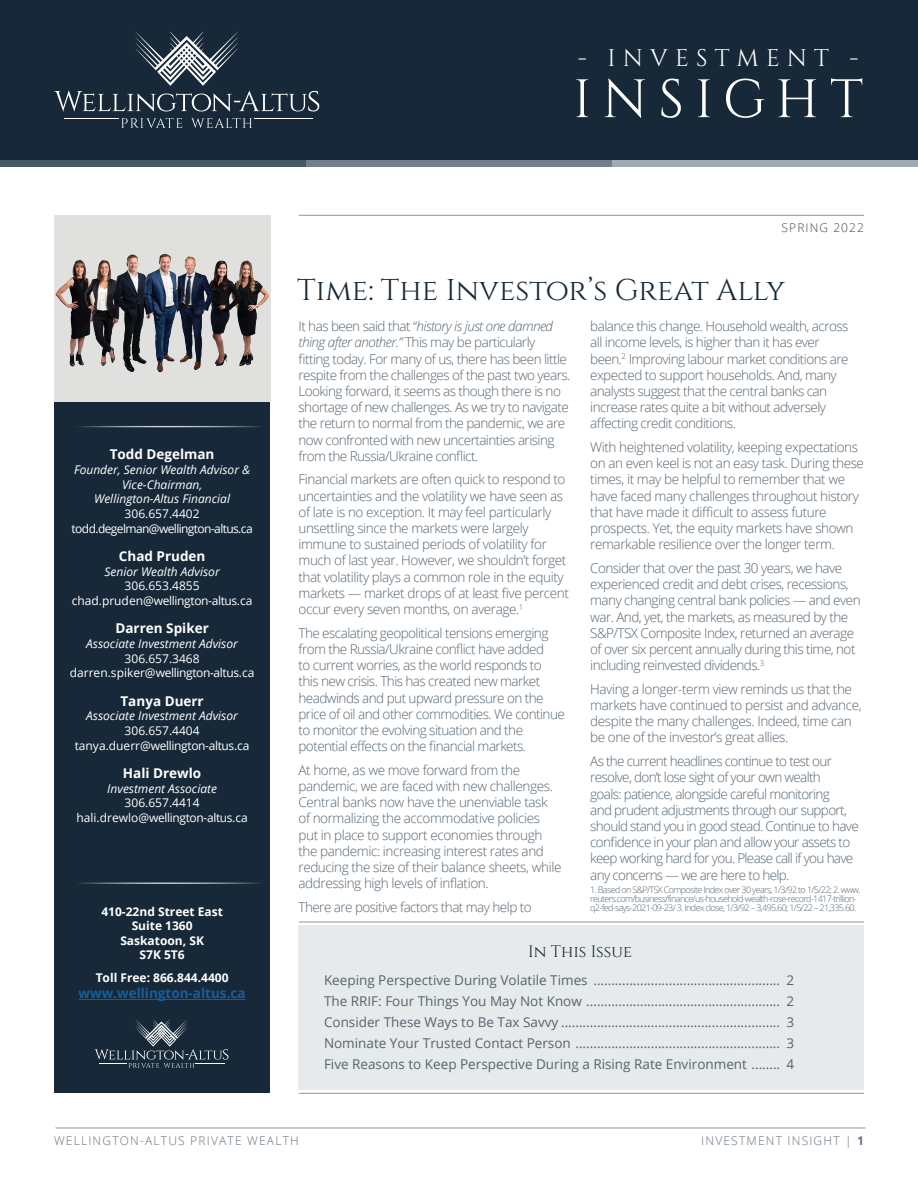
<style>
.page{position:relative;width:918px;height:1188px;background:#fff}
.page>*{position:absolute;margin:0;border:0;box-sizing:border-box;transform-origin:0 0}
.t1{font:54px "Cinzel";color:#fff}
.t2{font:30px "Cinzel";color:#172938}
.t3{font:24px "Cinzel";letter-spacing:.3em;color:#fff}
.t4{font:16.5px "Cinzel";color:#172938}
.t5{font:300 13.5px/16.2px "Open Sans";letter-spacing:-.04em;color:#556571}
.t6{font:13.5px/21px "Open Sans";color:#556571;text-align:justify}
.t7{font:700 13.5px "Open Sans";color:#fff}
.t8{font:700 13.5px "Open Sans";color:#175d9e}
.t9{font:12px/14.7px "Open Sans";color:#fff;text-align:center}
.t10{font:italic 12px/14.7px "Open Sans";color:#fff;text-align:center}
.t11{font:700 12px/14.4px "Open Sans";color:#fff;text-align:center}
.t12{font:300 12px "Open Sans";letter-spacing:.1em;color:#63717d}
.t13{font:300 12px "Open Sans";letter-spacing:.09em;color:#3c4957}
.t14{font:300 9px/9px "Open Sans";letter-spacing:-.07em;color:#556571}
.s1{font-style:normal}
.s2{font-style:italic}
.s3{font-weight:700}
</style>
<div class="page">
<div style="left:298px;top:925px;width:566px;height:165px;background:#e6eaea"></div>
<hr style="left:299px;top:215px;width:565px;height:1px;background:#172938">
<hr style="left:299px;top:1093px;width:565px;height:1px;background:#172938">
<hr style="left:299px;top:922px;width:565px;height:1px;background:#172938">
<hr style="left:56px;top:1128px;width:810px;height:1px;background:#172938">
<div style="left:0;top:0;width:918px;height:160px;background:#172938"></div>
<svg style="left:121px;top:118px;width:131px;height:10px"></svg>
<svg style="left:54px;top:32px;width:265px;height:79px"></svg>
<hr style="left:64px;top:118px;width:55px;height:1px;background:#fff">
<hr style="left:254px;top:118px;width:58px;height:1px;background:#fff">
<div style="left:0;top:160px;width:306px;height:7px;background:#475865"></div>
<div style="left:306px;top:160px;width:306px;height:7px;background:#727f8a"></div>
<div style="left:612px;top:160px;width:306px;height:7px;background:#9faab2"></div>
<div style="left:54px;top:402px;width:216px;height:691px;background:#172938"></div>
<hr style="left:79px;top:999px;width:167px;height:1px;background:#175d9e">
<div style="left:54px;top:215px;width:216px;height:187px;background:#e0e1df"></div>
<img style="left:55px;top:254px;width:214px;height:119px">
<hr style="left:54px;top:883px;width:216px;height:1px;background:#d5d6d8">
<hr style="left:54px;top:426px;width:216px;height:1px;background:#d5d6d8">
<svg style="left:94px;top:1020px;width:135px;height:48px"></svg>
<p class="t3" style="left:578px;top:44px;width:282px">- INVESTMENT -</p>
<p class="t1" style="left:573px;top:68px;width:71px">Insig</p>
<p class="t1" style="left:775px;top:68px;width:87px">ht</p>
<p class="t13" style="left:782px;top:219px;width:84px">SPRING 2022</p>
<p class="t7" style="left:110px;top:445px;width:106px">Todd Degelman</p>
<p class="t10" style="left:72px;top:462px;width:183px">Founder, Senior Wealth Advisor &amp;<br>Vice-Chairman,<br>Wellington-Altus Financial<br><span class="s1">306.657.4402 todd.degelman@wellington-altus.ca</span></p>
<p class="t7" style="left:119px;top:547px;width:88px">Chad Pruden</p>
<p class="t9" style="left:72px;top:564px;width:182px"><span class="s2">Senior Wealth Advisor<br></span>306.653.4855 chad.pruden@wellington-altus.ca</p>
<p class="t7" style="left:115px;top:619px;width:95px">Darren Spiker</p>
<p class="t9" style="left:70px;top:636px;width:186px"><span class="s2">Associate Investment Advisor<br></span>306.657.3468 darren.spiker@wellington-altus.ca</p>
<p class="t7" style="left:121px;top:691px;width:85px">Tanya Duerr</p>
<p class="t9" style="left:75px;top:708px;width:176px"><span class="s2">Associate Investment Advisor<br></span>306.657.4404 tanya.duerr@wellington-altus.ca</p>
<p class="t7" style="left:123px;top:763px;width:80px">Hali Drewlo</p>
<p class="t9" style="left:76px;top:781px;width:173px"><span class="s2">Investment Associate<br></span>306.657.4414 hali.drewlo@wellington-altus.ca</p>
<p class="t11" style="left:101px;top:904px;width:123px">410-22nd Street East<br>Suite 1360<br>Saskatoon, SK<br>S7K 5T6</p>
<p class="t11" style="left:96px;top:970px;width:134px">Toll Free: 866.844.4400</p>
<p class="t8" style="left:79px;top:984px;width:168px">www.wellington-altus.ca</p>
<p class="t2" style="left:297px;top:272px;width:490px">Time: The Investor’s Great Ally</p>
<p class="t5" style="left:298px;top:318px;width:273px">It has been said that “<span class="s2">history is just one damned thing after another.”</span> This may be particularly<br>fitting today. For many of us, there has been little respite from the challenges of the past two years.<br>Looking forward, it seems as though there is no shortage of new challenges. As we try to navigate the return to normal from the pandemic, we are now confronted with new uncertainties arising from the Russia/Ukraine conflict.</p>
<p class="t5" style="left:298px;top:471px;width:272px">Financial markets are often quick to respond to uncertainties and the volatility we have seen as of late is no exception. It may feel particularly unsettling since the markets were largely immune to sustained periods of volatility for much of last year. However, we shouldn’t forget that volatility plays a common role in the equity markets — market drops of at least five percent occur every seven months, on average.<sup>1</sup></p>
<p class="t5" style="left:298px;top:624px;width:268px">The escalating geopolitical tensions emerging from the Russia/Ukraine conflict have added<br>to current worries, as the world responds to this new crisis. This has created new market headwinds and put upward pressure on the price of oil and other commodities. We continue to monitor the evolving situation and the potential effects on the financial markets.</p>
<p class="t5" style="left:298px;top:761px;width:264px">At home, as we move forward from the pandemic, we are faced with new challenges.<br>Central banks now have the unenviable task of normalizing the accommodative policies put in place to support economies through the pandemic: increasing interest rates and reducing the size of their balance sheets, while addressing high levels of inflation.</p>
<p class="t5" style="left:298px;top:899px;width:235px">There are positive factors that may help to</p>
<p class="t5" style="left:590px;top:318px;width:260px">balance this change. Household wealth, across all income levels, is higher than it has ever been.<sup>2</sup> Improving labour market conditions are expected to support households. And, many analysts suggest that the central banks can increase rates quite a bit without adversely affecting credit conditions.</p>
<p class="t5" style="left:590px;top:439px;width:275px">With heightened volatility, keeping expectations on an even keel is not an easy task. During these times, it may be helpful to remember that we have faced many challenges throughout history that have made it difficult to assess future prospects. Yet, the equity markets have shown remarkable resilience over the longer term.</p>
<p class="t5" style="left:590px;top:560px;width:272px">Consider that over the past 30 years, we have experienced credit and debt crises, recessions, many changing central bank policies — and even war. And, yet, the markets, as measured by the S&amp;P/TSX Composite Index, returned an average of over six percent annually during this time, not including reinvested dividends.<sup>3</sup></p>
<p class="t5" style="left:590px;top:680px;width:273px">Having a longer-term view reminds us that the markets have continued to persist and advance, despite the many challenges. Indeed, time can be one of the investor’s great allies.</p>
<p class="t5" style="left:590px;top:753px;width:270px">As the current headlines continue to test our resolve, don’t lose sight of your own wealth<br>goals: patience, alongside careful monitoring<br>and prudent adjustments through our support, should stand you in good stead. Continue to have confidence in your plan and allow your assets to keep working hard for you. Please call if you have any concerns — we are here to help.</p>
<p class="t14" style="left:590px;top:885px;width:272px">1. Based on S&amp;P/TSX Composite Index over 30 years, 1/3/92 to 1/5/22; 2. www. reuters.com/business/finance/us-household-wealth-rose-record-1417-trillion&shy;q2-fed-says-2021-09-23/ 3. Index close, 1/3/92 – 3,495.60; 1/5/22 – 21,335.60.</p>
<p class="t4" style="left:528px;top:942px;width:105px">In This Issue</p>
<p class="t6" style="left:324px;top:969px;width:472px">Keeping Perspective During Volatile Times .................................................... 2<br>The RRIF: Four Things You May Not Know ...................................................... 2<br>Consider These Ways to Be Tax Savvy ............................................................. 3<br>Nominate Your Trusted Contact Person ......................................................... 3<br>Five Reasons to Keep Perspective During a Rising Rate Environment ........ 4</p>
<p class="t12" style="left:54px;top:1132px;width:246px">WELLINGTON-ALTUS PRIVATE WEALTH</p>
<p class="t12" style="left:701px;top:1132px;width:164px">INVESTMENT INSIGHT | <span class="s3">1</span></p>
</div>
